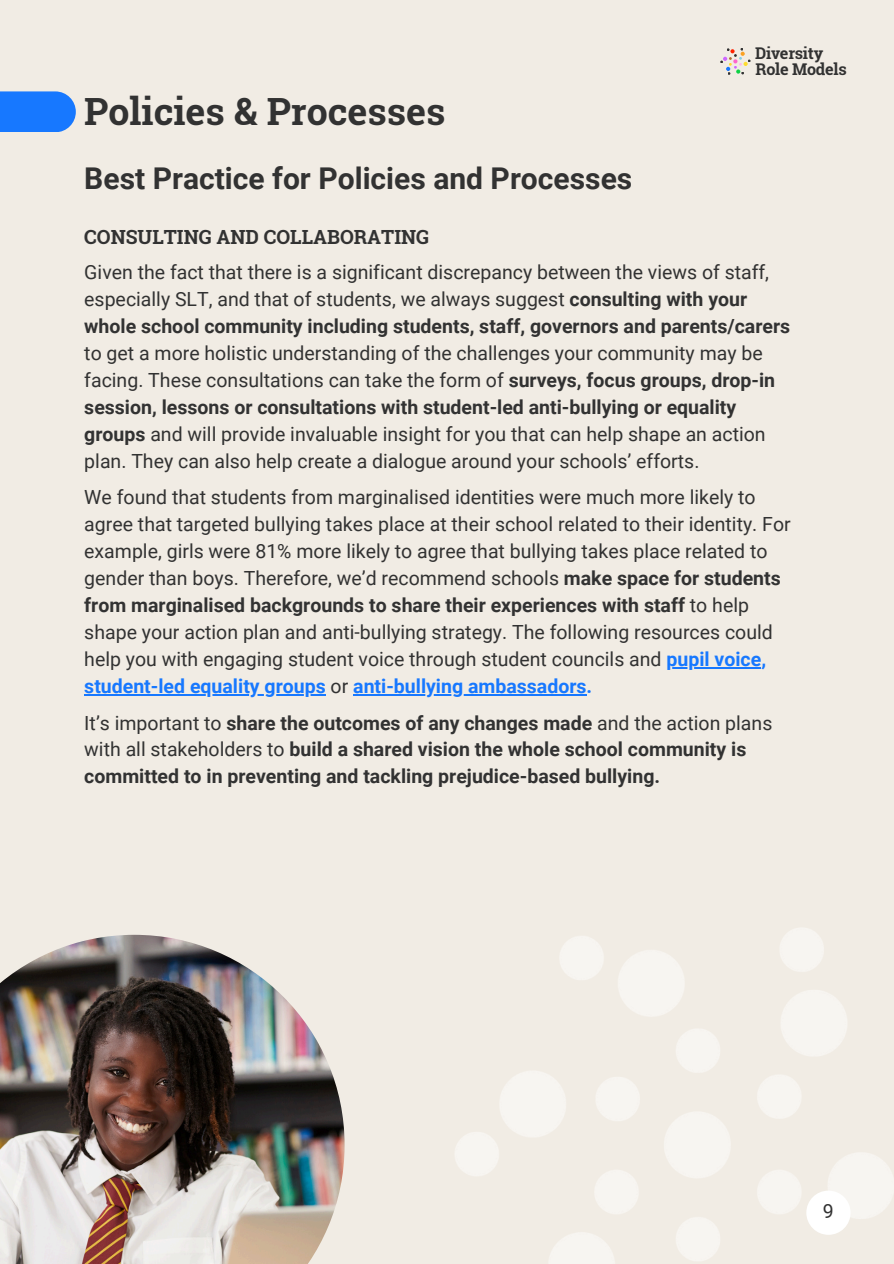
<style>
.page{position:relative;width:894px;height:1264px;background:#fff}
.page>*{position:absolute;margin:0;border:0;box-sizing:border-box;transform-origin:0 0}
.t1{font:700 37.5px "Roboto Slab";color:#323232}
.t2{font:700 30px "Roboto";color:#323232}
.t3{font:19.5px/26.8px "Roboto";color:#323232}
.t4{font:700 19.5px/26.8px "Roboto";color:#323232}
.t5{font:700 19.5px "Roboto";color:#1778ff}
.t6{font:700 19.5px "Roboto Slab";color:#323232}
.t7{font:700 16.2px/16.2px "Roboto Slab";letter-spacing:-.015em;color:#323232}
.s1{font-weight:700}
.s2{font-weight:700;color:#1778ff}
.s3{font-weight:400;color:#323232}
.s4{font-weight:400}
</style>
<div class="page">
<div style="left:0;top:0;width:893px;height:1263px;background:#f1ece4"></div>
<svg style="left:0;top:91px;width:76px;height:41px;background:#2680fd"></svg>
<img style="left:455px;top:928px;width:438px;height:335px">
<div style="left:806px;top:1190px;width:44px;height:44px;background:#fff;border-radius:50%"></div>
<hr style="left:666px;top:667px;width:95px;height:2px;background:#1778ff">
<hr style="left:84px;top:694px;width:242px;height:1px;background:#1778ff">
<hr style="left:353px;top:694px;width:233px;height:1px;background:#1778ff">
<img style="left:0;top:934px;width:344px;height:329px">
<svg style="left:720px;top:48px;width:30px;height:27px"></svg>
<h2 class="t1" style="left:84px;top:86px;width:362px">Policies &amp; Processes</h2>
<p class="t2" style="left:84px;top:161px;width:549px">Best Practice for Policies and Processes</p>
<p class="t6" style="left:84px;top:223px;width:346px">CONSULTING AND COLLABORATING</p>
<p class="t7" style="left:755px;top:45px;width:93px">Diversity<br>Role Models</p>
<h3 class="t3" style="left:84px;top:259px;width:707px">Given the fact that there is a significant discrepancy between the views of staff, especially SLT, and that of students, we always suggest <span class="s1">consulting with your whole school community including students, staff, governors and parents/carers </span>to get a more holistic understanding of the challenges your community may be facing. These consultations can take the form of <span class="s1">surveys, focus groups, drop-in session, lessons or consultations with student-led anti-bullying or equality groups</span> and will provide invaluable insight for you that can help shape an action plan. They can also help create a dialogue around your schools’ efforts.</h3>
<p class="t3" style="left:84px;top:484px;width:707px">We found that students from marginalised identities were much more likely to agree that targeted bullying takes place at their school related to their identity. For example, girls were 81% more likely to agree that bullying takes place related to gender than boys. Therefore, we’d recommend schools <span class="s1">make space for students from marginalised backgrounds to share their experiences with staff</span> to help shape your action plan and anti-bullying strategy. The following resources could help you with engaging student voice through student councils and <span class="s2">pupil voice,</span></p>
<p class="t5" style="left:84px;top:674px;width:509px">student-led equality groups <span class="s3">or</span> anti-bullying ambassadors.</p>
<p class="t4" style="left:84px;top:709px;width:689px"><span class="s4">It’s important to</span> share the outcomes of any changes made <span class="s4">and the action plans with all stakeholders to</span> build a shared vision the whole school community is committed to in preventing and tackling prejudice-based bullying.</p>
<h1 class="t3" style="left:822px;top:1198px;width:12px">9</h1>
</div>
